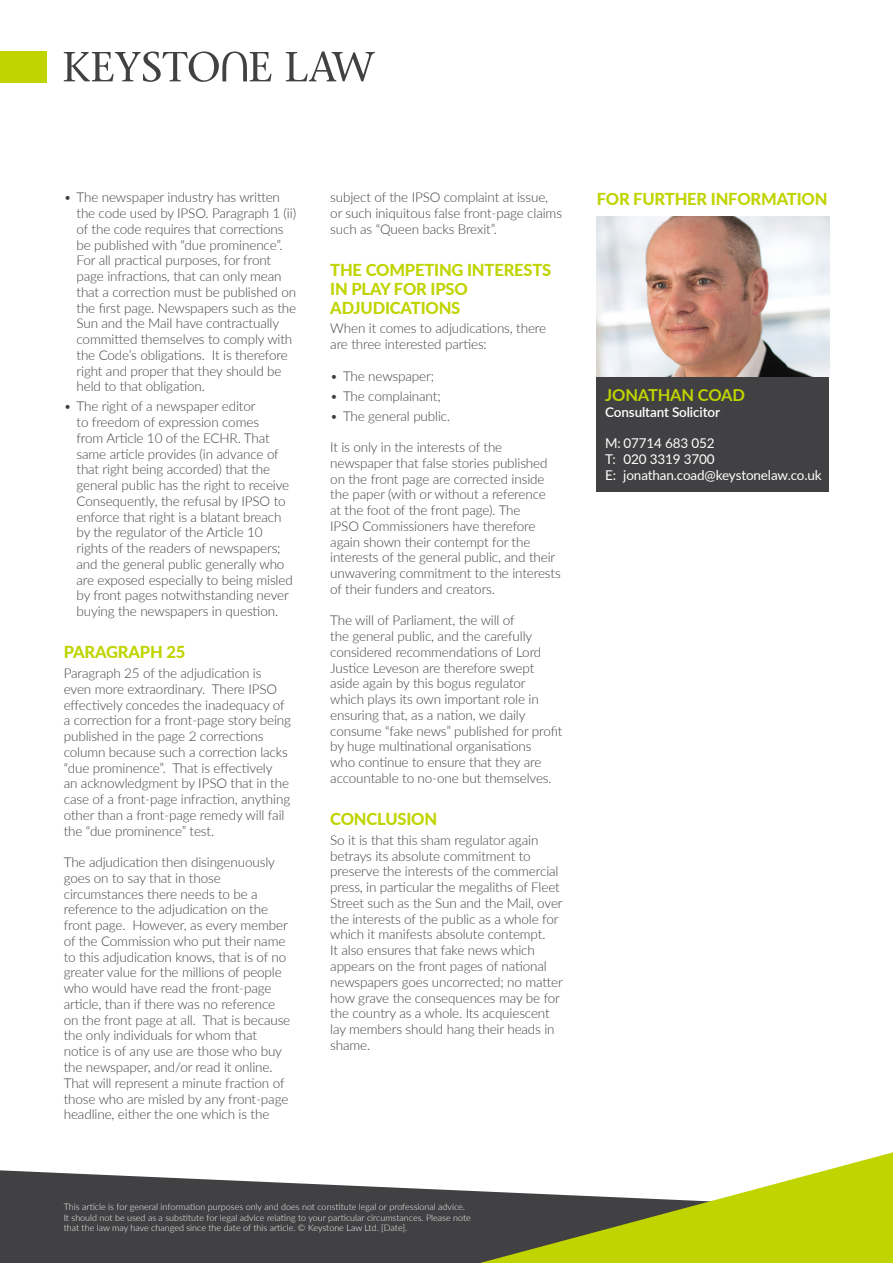
<style>
.page{position:relative;width:893px;height:1263px;background:#fff}
.page>*{position:absolute;margin:0;border:0;box-sizing:border-box;transform-origin:0 0}
.t1{font:800 16.5px/18.8px "Lato";letter-spacing:-.01em;color:#c0d400}
.t2{font:700 16.5px "Lato";letter-spacing:-.01em;color:#c0d400}
.t3{font:300 13.5px/15.8px "Lato";letter-spacing:-.01em;color:#414042}
.t4{font:13.5px/15.8px "Lato";letter-spacing:-.01em;color:#fff}
.t5{font:600 13.5px "Lato";letter-spacing:-.01em;color:#fff}
.t6{font:300 9px/10.5px "Lato";color:#fff}
</style>
<div class="page">
<svg style="left:0;top:1170px;width:480px;height:93px;background:#575658"></svg>
<svg style="left:480px;top:1152px;width:413px;height:111px"></svg>
<svg style="left:64px;top:51px;width:311px;height:31px"></svg>
<div style="left:0;top:51px;width:47px;height:31px;background:#c0d400"></div>
<div style="left:597px;top:376px;width:232px;height:116px;background:#414042"></div>
<img style="left:597px;top:217px;width:232px;height:159px">
<p class="t3" style="left:77px;top:189px;width:221px;text-indent:-13px">• The newspaper industry has written the code used by IPSO. Paragraph 1 (ii) of the code requires that corrections be published with “due prominence”.<br>For all practical purposes, for front page infractions, that can only mean that a correction must be published on the first page. Newspapers such as the Sun and the Mail have contractually committed themselves to comply with the Code’s obligations. It is therefore right and proper that they should be held to that obligation.</p>
<p class="t3" style="left:77px;top:398px;width:218px;text-indent:-13px">• The right of a newspaper editor<br>to freedom of expression comes<br>from Article 10 of the ECHR. That same article provides (in advance of that right being accorded) that the general public has the right to receive Consequently, the refusal by IPSO to enforce that right is a blatant breach by the regulator of the Article 10 rights of the readers of newspapers; and the general public generally who are exposed especially to being misled by front pages notwithstanding never buying the newspapers in question.</p>
<p class="t1" style="left:64px;top:642px;width:123px">PARAGRAPH 25</p>
<p class="t3" style="left:64px;top:665px;width:229px">Paragraph 25 of the adjudication is even more extraordinary. There IPSO effectively concedes the inadequacy of a correction for a front-page story being published in the page 2 corrections column because such a correction lacks “due prominence”. That is effectively<br>an acknowledgment by IPSO that in the case of a front-page infraction, anything other than a front-page remedy will fail the “due prominence” test.</p>
<p class="t3" style="left:64px;top:854px;width:228px">The adjudication then disingenuously goes on to say that in those circumstances there needs to be a reference to the adjudication on the front page. However, as every member of the Commission who put their name to this adjudication knows, that is of no greater value for the millions of people who would have read the front-page article, than if there was no reference on the front page at all. That is because the only individuals for whom that notice is of any use are those who buy the newspaper, and/or read it online.<br>That will represent a minute fraction of those who are misled by any front-page headline, either the one which is the</p>
<p class="t3" style="left:330px;top:189px;width:233px">subject of the IPSO complaint at issue, or such iniquitous false front-page claims such as “Queen backs Brexit”.</p>
<p class="t1" style="left:330px;top:260px;width:223px">THE COMPETING INTERESTS<br>IN PLAY FOR IPSO<br>ADJUDICATIONS</p>
<p class="t3" style="left:330px;top:320px;width:217px">When it comes to adjudications, there are three interested parties:</p>
<p class="t3" style="left:330px;top:367px;width:105px">• The newspaper;</p>
<p class="t3" style="left:330px;top:387px;width:112px">• The complainant;</p>
<p class="t3" style="left:330px;top:407px;width:122px">• The general public.</p>
<p class="t3" style="left:330px;top:439px;width:232px">It is only in the interests of the newspaper that false stories published on the front page are corrected inside the paper (with or without a reference<br>at the foot of the front page). The<br>IPSO Commissioners have therefore again shown their contempt for the interests of the general public, and their unwavering commitment to the interests of their funders and creators.</p>
<p class="t3" style="left:330px;top:612px;width:234px">The will of Parliament, the will of<br>the general public, and the carefully considered recommendations of Lord Justice Leveson are therefore swept aside again by this bogus regulator which plays its own important role in ensuring that, as a nation, we daily consume “fake news” published for profit by huge multinational organisations<br>who continue to ensure that they are accountable to no-one but themselves.</p>
<p class="t1" style="left:330px;top:809px;width:108px">CONCLUSION</p>
<p class="t3" style="left:330px;top:832px;width:234px">So it is that this sham regulator again betrays its absolute commitment to preserve the interests of the commercial press, in particular the megaliths of Fleet Street such as the Sun and the Mail, over the interests of the public as a whole for which it manifests absolute contempt.<br>It also ensures that fake news which appears on the front pages of national newspapers goes uncorrected; no matter how grave the consequences may be for the country as a whole. Its acquiescent lay members should hang their heads in shame.</p>
<p class="t6" style="left:64px;top:1201px;width:409px">This article is for general information purposes only and does not constitute legal or professional advice.<br>It should not be used as a substitute for legal advice relating to your particular circumstances. Please note that the law may have changed since the date of this article. © Keystone Law Ltd. [Date].</p>
<p class="t1" style="left:597px;top:189px;width:232px">FOR FURTHER INFORMATION</p>
<p class="t2" style="left:605px;top:383px;width:141px">JONATHAN COAD</p>
<p class="t5" style="left:605px;top:402px;width:116px">Consultant Solicitor</p>
<p class="t4" style="left:605px;top:435px;width:218px">M: 07714 683 052<br>T: 020 3319 3700<br>E: jonathan.coad@keystonelaw.co.uk</p>
</div>
